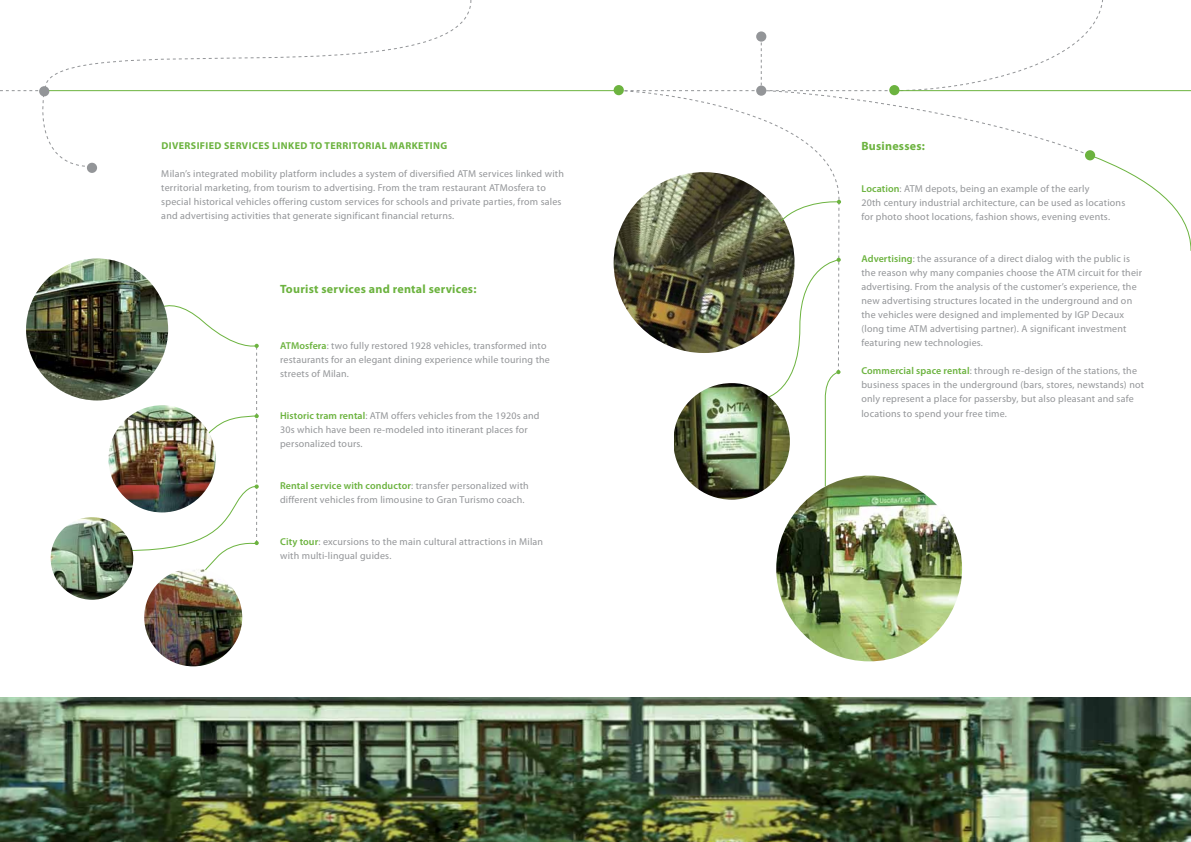
<style>
.page{position:relative;width:1191px;height:842px;background:#fff}
.page>*{position:absolute;margin:0;border:0;box-sizing:border-box;transform-origin:0 0}
.t1{font:700 12px "Myriad Pro";letter-spacing:.02em;color:#6cb33f}
.t2{font:10px/14px "Myriad Pro";letter-spacing:.02em;color:#939598}
.t3{font:700 10px "Myriad Pro";letter-spacing:.04em;color:#6cb33f}
.s1{font-weight:600;color:#6cb33f}
</style>
<div class="page">
<div style="left:87px;top:163px;width:10px;height:10px;background:#939598;border-radius:50%"></div>
<svg style="left:45px;top:0;width:427px;height:92px"></svg>
<svg style="left:0;top:90px;width:92px;height:77px"></svg>
<img style="left:0;top:697px;width:1191px;height:145px">
<img style="left:26px;top:258px;width:142px;height:142px;border-radius:71px">
<img style="left:108px;top:405px;width:108px;height:107px;border-radius:54px">
<img style="left:144px;top:568px;width:98px;height:98px;border-radius:49px">
<img style="left:126px;top:285px;width:133px;height:287px">
<hr style="left:44px;top:90px;width:574px;height:1px;background:#6cb33f">
<img style="left:776px;top:476px;width:186px;height:185px;border-radius:93px">
<svg style="left:617px;top:0;width:574px;height:487px"></svg>
<img style="left:674px;top:383px;width:116px;height:117px">
<img style="left:51px;top:517px;width:82px;height:83px;border-radius:41px">
<div style="left:39px;top:86px;width:10px;height:10px;background:#939598;border-radius:50%"></div>
<div style="left:613px;top:85px;width:11px;height:10px;background:#6cb33f;border-radius:50%"></div>
<p class="t3" style="left:161px;top:139px;width:7px">DIVERSI</p>
<p class="t3" style="left:200px;top:139px;width:12px">FIED</p>
<p class="t3" style="left:224px;top:139px;width:7px">SERVI</p>
<p class="t3" style="left:252px;top:139px;width:80px">CES LINKED TO TERRITORIA</p>
<p class="t3" style="left:382px;top:139px;width:43px">L MARKETING</p>
<p class="t2" style="left:161px;top:167px;width:404px">Milan’s integrated mobility platform includes a system of diversified ATM services linked with territorial marketing, from tourism to advertising. From the tram restaurant ATMosfera to special historical vehicles offering custom services for schools and private parties, from sales and advertising activities that generate significant financial returns.</p>
<p class="t1" style="left:280px;top:281px;width:198px">Tourist services and rental services:</p>
<p class="t2" style="left:280px;top:339px;width:271px"><span class="s1">ATMosfera</span>: two fully restored 1928 vehicles, transformed into restaurants for an elegant dining experience while touring the streets of Milan.</p>
<p class="t2" style="left:280px;top:409px;width:261px"><span class="s1">Historic tram rental</span>: ATM offers vehicles from the 1920s and<br>30s which have been re-modeled into itinerant places for personalized tours.</p>
<p class="t2" style="left:280px;top:479px;width:250px"><span class="s1">Rental service with conductor</span>: transfer personalized with different vehicles from limousine to Gran Turismo coach.</p>
<p class="t2" style="left:280px;top:535px;width:265px"><span class="s1">City tour</span>: excursions to the main cultural attractions in Milan with multi-lingual guides.</p>
<p class="t1" style="left:861px;top:139px;width:65px">Businesses:</p>
<p class="t2" style="left:861px;top:182px;width:265px"><span class="s1">Location</span>: ATM depots, being an example of the early<br>20th century industrial architecture, can be used as locations for photo shoot locations, fashion shows, evening events.</p>
<p class="t2" style="left:861px;top:252px;width:282px"><span class="s1">Advertising</span>: the assurance of a direct dialog with the public is the reason why many companies choose the ATM circuit for their advertising. From the analysis of the customer’s experience, the new advertising structures located in the underground and on the vehicles were designed and implemented by IGP Decaux (long time ATM advertising partner). A significant investment featuring new technologies.</p>
<p class="t2" style="left:861px;top:364px;width:284px"><span class="s1">Commercial space rental</span>: through re-design of the stations, the business spaces in the underground (bars, stores, newstands) not only represent a place for passersby, but also pleasant and safe locations to spend your free time.</p>
</div>
